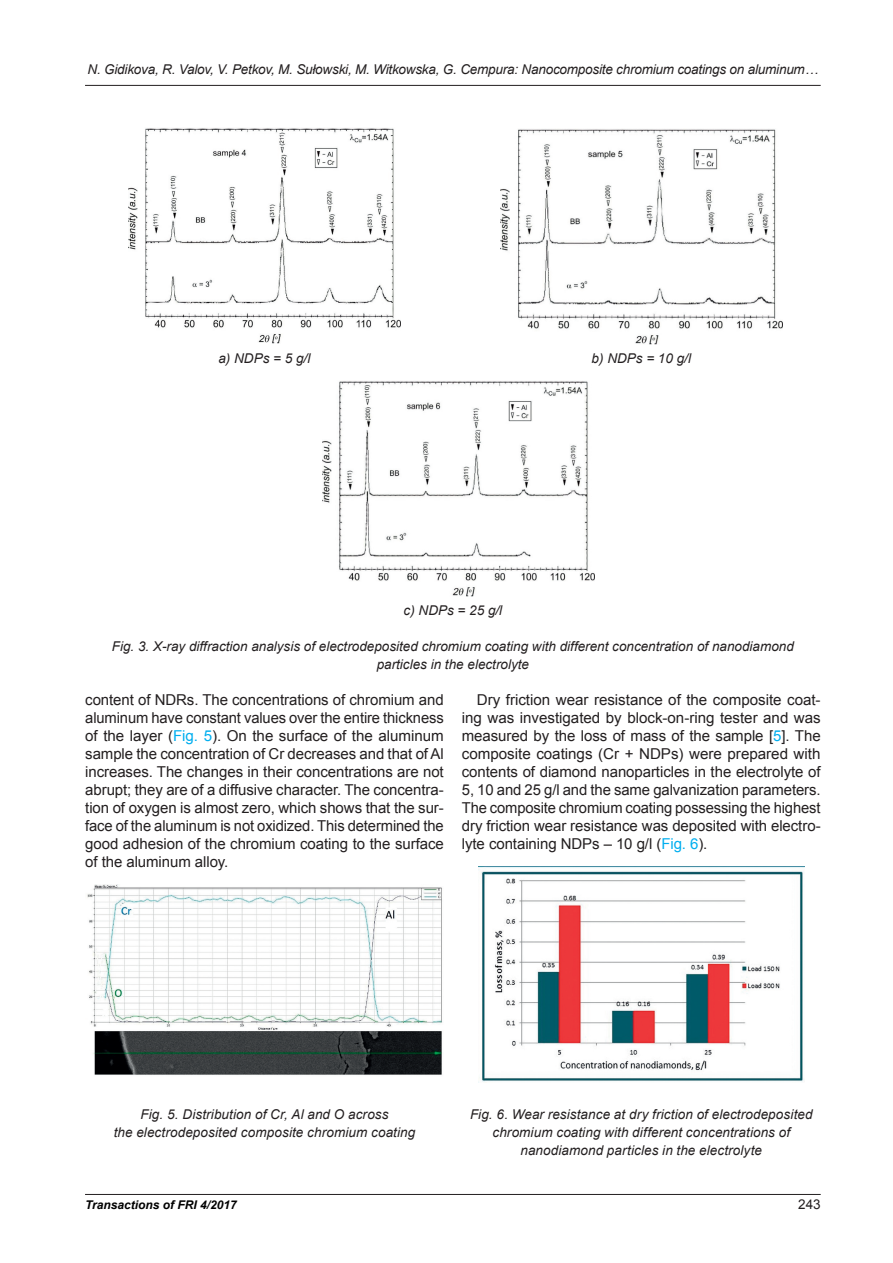
<style>
.page{position:relative;width:893px;height:1263px;background:#fff}
.page>*{position:absolute;margin:0;border:0;box-sizing:border-box;transform-origin:0 0}
.t1{font:15px/18px "Arial";letter-spacing:-.005em;color:#231f20;text-align:justify}
.Rysunki__tablice__wz{font:italic 13.5px/18px "Arial";color:#231f20;text-align:center}
.t2{font:13.5px "Arial";color:#231f20}
.t3{font:italic 700 12px "Arial";color:#000}
.s1{color:#00aeef}
</style>
<div class="page">
<hr style="left:85px;top:1194px;width:736px;height:1px;background:#231f20">
<hr style="left:85px;top:85px;width:736px;height:1px;background:#231f20">
<img style="left:128px;top:128px;width:273px;height:216px">
<img style="left:500px;top:129px;width:282px;height:216px">
<img style="left:322px;top:381px;width:273px;height:216px">
<img style="left:87px;top:885px;width:355px;height:190px">
<img style="left:478px;top:867px;width:326px;height:216px">
<p class="Rysunki__tablice__wz" style="left:88px;top:60px;width:732px">N. Gidikova, R. Valov, V. Petkov, M. Sułowski, M. Witkowska, G. Cempura: Nanocomposite chromium coatings on aluminum…</p>
<p class="Rysunki__tablice__wz" style="left:218px;top:349px;width:93px">a) NDPs = 5 g/l</p>
<p class="Rysunki__tablice__wz" style="left:592px;top:349px;width:101px">b) NDPs = 10 g/l</p>
<p class="Rysunki__tablice__wz" style="left:404px;top:601px;width:100px">c) NDPs = 25 g/l</p>
<p class="Rysunki__tablice__wz" style="left:112px;top:637px;width:684px">Fig. 3. X-ray diffraction analysis of electrodeposited chromium coating with different concentration of nanodiamond particles in the electrolyte</p>
<p class="t1" style="left:85px;top:691px;width:360px">content of NDRs. The concentrations of chromium and aluminum have constant values over the entire thickness of the layer (<span class="s1">Fig. 5</span>). On the surface of the aluminum sample the concentration of Cr decreases and that of Al increases. The changes in their concentrations are not abrupt; they are of a diffusive character. The concentra&shy;tion of oxygen is almost zero, which shows that the sur&shy;face of the aluminum is not oxidized. This determined the good adhesion of the chromium coating to the surface of the aluminum alloy.</p>
<p class="t1" style="left:462px;top:691px;width:360px;text-indent:15px">Dry friction wear resistance of the composite coat&shy;ing was investigated by block-on-ring tester and was measured by the loss of mass of the sample [<span class="s1">5</span>]. The composite coatings (Cr + NDPs) were prepared with contents of diamond nanoparticles in the electrolyte of 5, 10 and 25 g/l and the same galvanization parameters.<br>The composite chromium coating possessing the highest dry friction wear resistance was deposited with electro&shy;lyte containing NDPs – 10 g/l (<span class="s1">Fig. 6</span>).</p>
<p class="Rysunki__tablice__wz" style="left:114px;top:1105px;width:303px">Fig. 5. Distribution of Cr, Al and O across<br>the electrodeposited composite chromium coating</p>
<p class="Rysunki__tablice__wz" style="left:470px;top:1105px;width:344px">Fig. 6. Wear resistance at dry friction of electrodeposited chromium coating with different concentrations of nanodiamond particles in the electrolyte</p>
<p class="t3" style="left:85px;top:1196px;width:153px">Transactions of FRI 4/2017</p>
<p class="t2" style="left:798px;top:1195px;width:24px">243</p>
</div>
